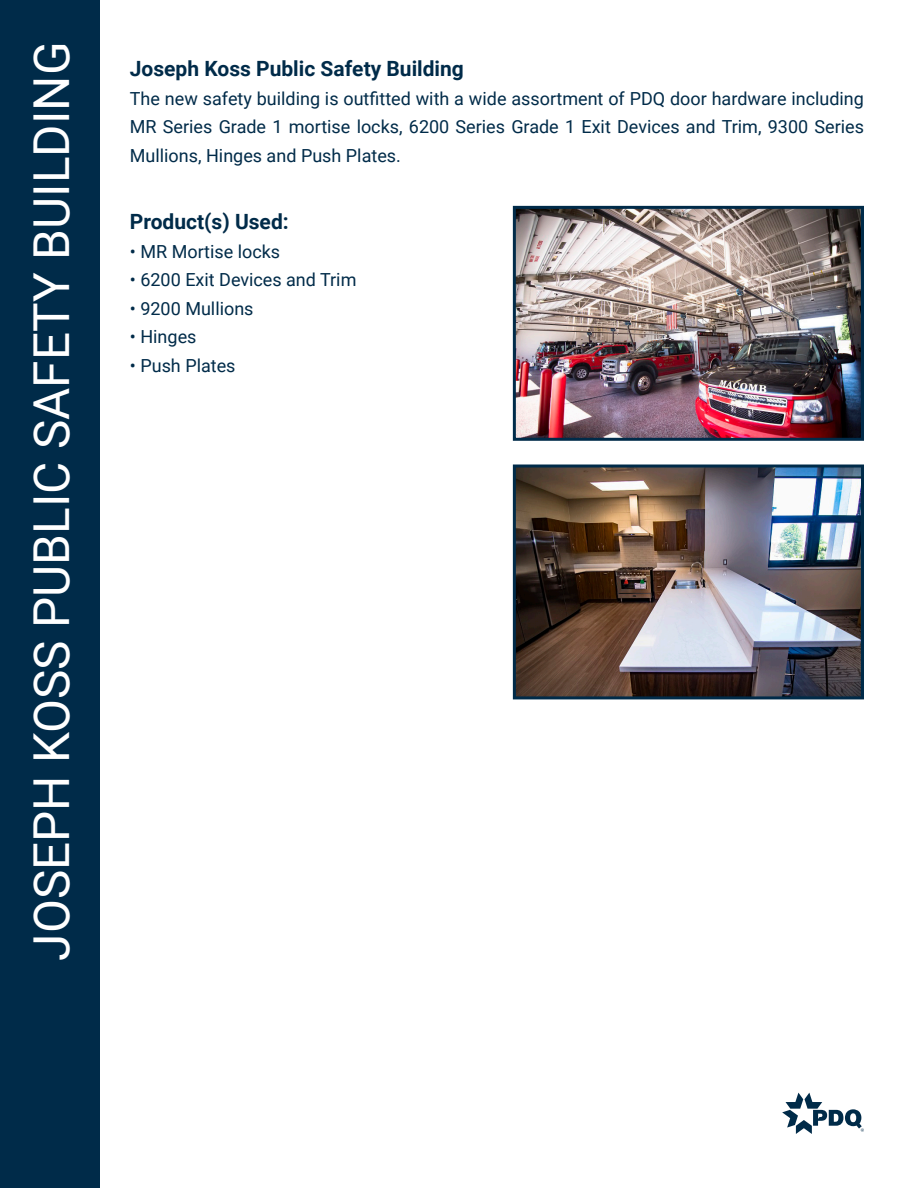
<style>
.page{position:relative;width:918px;height:1188px;background:#fff}
.page>*{position:absolute;margin:0;border:0;box-sizing:border-box;transform-origin:0 0}
.t1{font:49.5px "Roboto";color:#fff}
.t2{font:700 21px "Roboto";color:#002b49}
.t3{font:18px/28.5px "Roboto";color:#002b49;text-align:justify}
</style>
<div class="page">
<div style="left:0;top:0;width:99px;height:1188px;background:#002b49"></div>
<svg style="left:782px;top:1093px;width:82px;height:41px"></svg>
<img style="left:517px;top:210px;width:343px;height:227px">
<div style="left:513px;top:206px;width:351px;height:235px;border:3px solid #002b49"></div>
<img style="left:517px;top:469px;width:343px;height:226px">
<div style="left:513px;top:465px;width:351px;height:234px;border:3px solid #002b49"></div>
<p class="t1" style="left:17px;top:961px;width:921px;rotate:-90deg">JOSEPH KOSS PUBLIC SAFETY BUILDING</p>
<p class="t2" style="left:130px;top:54px;width:336px">Joseph Koss Public Safety Building</p>
<p class="t3" style="left:130px;top:83px;width:736px">The new safety building is outfitted with a wide assortment of PDQ door hardware including MR Series Grade 1 mortise locks, 6200 Series Grade 1 Exit Devices and Trim, 9300 Series Mullions, Hinges and Push Plates.</p>
<p class="t2" style="left:130px;top:207px;width:160px">Product(s) Used:</p>
<p class="t3" style="left:130px;top:237px;width:152px">• MR Mortise locks</p>
<p class="t3" style="left:130px;top:265px;width:228px">• 6200 Exit Devices and Trim</p>
<p class="t3" style="left:130px;top:294px;width:125px">• 9200 Mullions</p>
<p class="t3" style="left:130px;top:322px;width:68px">• Hinges</p>
<p class="t3" style="left:130px;top:351px;width:107px">• Push Plates</p>
</div>
